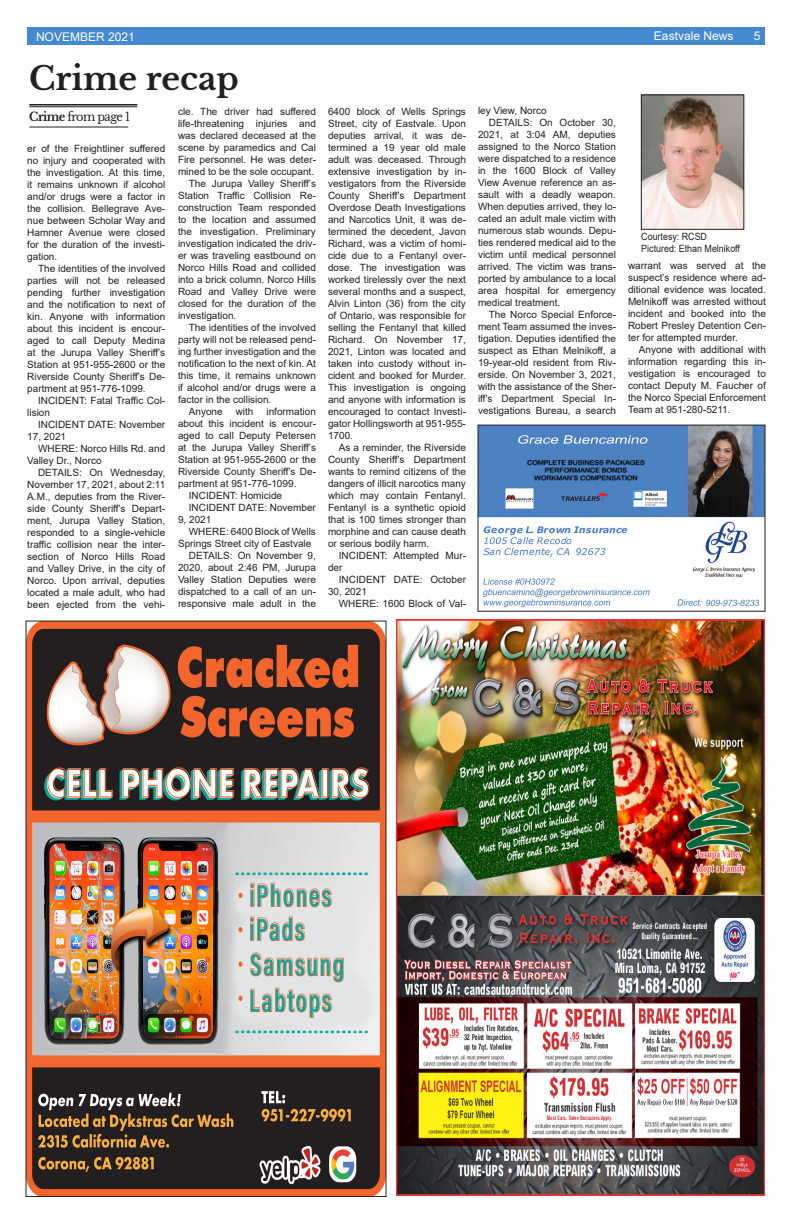
<style>
.page{position:relative;width:792px;height:1224px;background:#fff}
.page>*{position:absolute;margin:0;border:0;box-sizing:border-box;transform-origin:0 0}
.Big_Headline{font:700 32px "Libre Baskerville";color:#231f20}
.t1{font:12px "Arial";color:#fff}
.Jump{font:12px "Libre Baskerville";letter-spacing:-.05em;color:#231f20;scale:.95 1}
.Inside{font:10px/12px "Arial";color:#231f20;text-align:justify}
.Inside-2{font:10px "Arial";color:#231f20;scale:.89 1}
.s1{font-weight:700}
</style>
<div class="page">
<div style="left:27px;top:27px;width:738px;height:18px;background:#448ad1"></div>
<img style="left:28px;top:623px;width:356px;height:572px">
<hr style="left:29px;top:104px;width:108px;height:2px;background:#231f20">
<hr style="left:29px;top:107px;width:108px;height:1px;background:#231f20">
<hr style="left:29px;top:127px;width:99px;height:1px;background:#231f20">
<img style="left:643px;top:96px;width:99px;height:132px">
<div style="left:641px;top:94px;width:103px;height:136px;border:1px solid #231f20"></div>
<img style="left:396px;top:619px;width:369px;height:576px">
<img style="left:480px;top:427px;width:284px;height:181px">
<div style="left:478px;top:425px;width:288px;height:187px;border:1px solid #231f20"></div>
<p class="t1" style="left:654px;top:27px;width:81px">Eastvale News</p>
<p class="t1" style="left:749px;top:28px;width:13px">55</p>
<p class="t1" style="left:36px;top:29px;width:100px">NOVEMBER 2021</p>
<p class="t1" style="left:650px;top:28px;width:81px">Eastvale News</p>
<p class="Big_Headline" style="left:29px;top:58px;width:211px">Crime recap</p>
<p class="Jump" style="left:29px;top:109px;width:108px"><span class="s1">Crime</span> from page 1</p>
<p class="Inside" style="left:178px;top:106px;width:139px">cle. The driver had suffered life-threatening injuries and was declared deceased at the scene by paramedics and Cal Fire personnel. He was deter&shy;mined to be the sole occupant.</p>
<p class="Inside" style="left:178px;top:178px;width:139px;text-indent:11px">The Jurupa Valley Sheriff’s Station Traffic Collision Re&shy;construction Team responded to the location and assumed the investigation. Preliminary investigation indicated the driv&shy;er was traveling eastbound on Norco Hills Road and collided into a brick column. Norco Hills Road and Valley Drive were closed for the duration of the investigation.</p>
<p class="Inside" style="left:178px;top:322px;width:140px;text-indent:11px">The identities of the involved party will not be released pend&shy;ing further investigation and the notification to the next of kin. At this time, it remains unknown if alcohol and/or drugs were a factor in the collision.</p>
<p class="Inside" style="left:189px;top:406px;width:35px">Anyone</p>
<p class="Inside" style="left:236px;top:406px;width:19px">with</p>
<p class="Inside" style="left:27px;top:142px;width:139px">er of the Freightliner suffered no injury and cooperated with the investigation. At this time, it remains unknown if alcohol and/or drugs were a factor in the collision. Bellegrave Ave&shy;nue between Scholar Way and Hamner Avenue were closed for the duration of the investi&shy;gation.</p>
<p class="Inside" style="left:27px;top:262px;width:140px;text-indent:11px">The identities of the involved parties will not be released pending further investigation and the notification to next of kin. Anyone with information about this incident is encour&shy;aged to call Deputy Medina at the Jurupa Valley Sheriff’s Station at 951-955-2600 or the Riverside County Sheriff’s De&shy;partment at 951-776-1099.</p>
<p class="Inside" style="left:27px;top:394px;width:139px;text-indent:11px">INCIDENT: Fatal Traffic Col&shy;lision</p>
<p class="Inside" style="left:27px;top:418px;width:139px;text-indent:11px">INCIDENT DATE: November<br>17, 2021</p>
<p class="Inside" style="left:27px;top:442px;width:139px;text-indent:11px">WHERE: Norco Hills Rd. and<br>Valley Dr., Norco</p>
<p class="Inside" style="left:27px;top:466px;width:140px;text-indent:11px">DETAILS: On Wednesday, November 17, 2021, about 2:11<br>A.M., deputies from the River&shy;side County Sheriff’s Depart&shy;ment, Jurupa Valley Station, responded to a single-vehicle traffic collision near the inter&shy;section of Norco Hills Road and Valley Drive, in the city of Norco. Upon arrival, deputies located a male adult, who had been ejected from the vehi-</p>
<p class="Inside" style="left:178px;top:406px;width:140px;text-indent:89px">information about this incident is encour&shy;aged to call Deputy Petersen at the Jurupa Valley Sheriff’s Station at 951-955-2600 or the Riverside County Sheriff’s De&shy;partment at 951-776-1099.</p>
<p class="Inside" style="left:189px;top:490px;width:95px">INCIDENT: Homicide</p>
<p class="Inside" style="left:178px;top:502px;width:139px;text-indent:11px">INCIDENT DATE: November<br>9, 2021</p>
<p class="Inside" style="left:178px;top:526px;width:139px;text-indent:11px">WHERE: 6400 Block of Wells<br>Springs Street city of Eastvale</p>
<p class="Inside" style="left:178px;top:550px;width:140px;text-indent:11px">DETAILS: On November 9, 2020, about 2:46 PM, Jurupa Valley Station Deputies were dispatched to a call of an un&shy;responsive male adult in the</p>
<p class="Inside" style="left:328px;top:105px;width:140px">6400 block of Wells Springs Street, city of Eastvale. Upon deputies arrival, it was de&shy;termined a 19 year old male adult was deceased. Through extensive investigation by in&shy;vestigators from the Riverside County Sheriff’s Department Overdose Death Investigations and Narcotics Unit, it was de&shy;termined the decedent, Javon Richard, was a victim of homi&shy;cide due to a Fentanyl over&shy;dose. The investigation was worked tirelessly over the next several months and a suspect, Alvin Linton (36) from the city of Ontario, was responsible for selling the Fentanyl that killed Richard. On November 17, 2021, Linton was located and taken into custody without in&shy;cident and booked for Murder.<br>This investigation is ongoing and anyone with information is encouraged to contact Investi&shy;gator Hollingsworth at 951-955- 1700.</p>
<p class="Inside" style="left:328px;top:441px;width:140px;text-indent:11px">As a reminder, the Riverside County Sheriff’s Department wants to remind citizens of the dangers of illicit narcotics many which may contain Fentanyl.<br>Fentanyl is a synthetic opioid that is 100 times stronger than morphine and can cause death or serious bodily harm.</p>
<p class="Inside" style="left:328px;top:549px;width:139px;text-indent:11px">INCIDENT: Attempted Mur&shy;der</p>
<p class="Inside" style="left:328px;top:573px;width:139px;text-indent:11px">INCIDENT DATE: October<br>30, 2021</p>
<p class="Inside" style="left:339px;top:597px;width:129px">WHERE: 1600 Block of Val-</p>
<p class="Inside" style="left:478px;top:104px;width:70px">ley View, Norco</p>
<p class="Inside" style="left:478px;top:116px;width:140px;text-indent:11px">DETAILS: On October 30, 2021, at 3:04 AM, deputies assigned to the Norco Station were dispatched to a residence in the 1600 Block of Valley View Avenue reference an as&shy;sault with a deadly weapon.<br>When deputies arrived, they lo&shy;cated an adult male victim with numerous stab wounds. Depu&shy;ties rendered medical aid to the victim until medical personnel arrived. The victim was trans&shy;ported by ambulance to a local area hospital for emergency medical treatment.</p>
<p class="Inside" style="left:478px;top:308px;width:139px;text-indent:11px">The Norco Special Enforce&shy;ment Team assumed the inves&shy;tigation. Deputies identified the suspect as Ethan Melnikoff, a 19-year-old resident from Riv&shy;erside. On November 3, 2021, with the assistance of the Sher&shy;iff’s Department Special In&shy;vestigations Bureau, a search</p>
<p class="Inside-2" style="left:641px;top:229px;width:75px">Courtesy: RCSD</p>
<p class="Inside-2" style="left:641px;top:241px;width:113px">Pictured: Ethan Melnikoff</p>
<p class="Inside" style="left:628px;top:260px;width:140px">warrant was served at the suspect’s residence where ad&shy;ditional evidence was located.<br>Melnikoff was arrested without incident and booked into the Robert Presley Detention Cen&shy;ter for attempted murder.</p>
<p class="Inside" style="left:628px;top:344px;width:140px;text-indent:11px">Anyone with additional with information regarding this in&shy;vestigation is encouraged to contact Deputy M. Faucher of the Norco Special Enforcement Team at 951-280-5211.</p>
</div>
